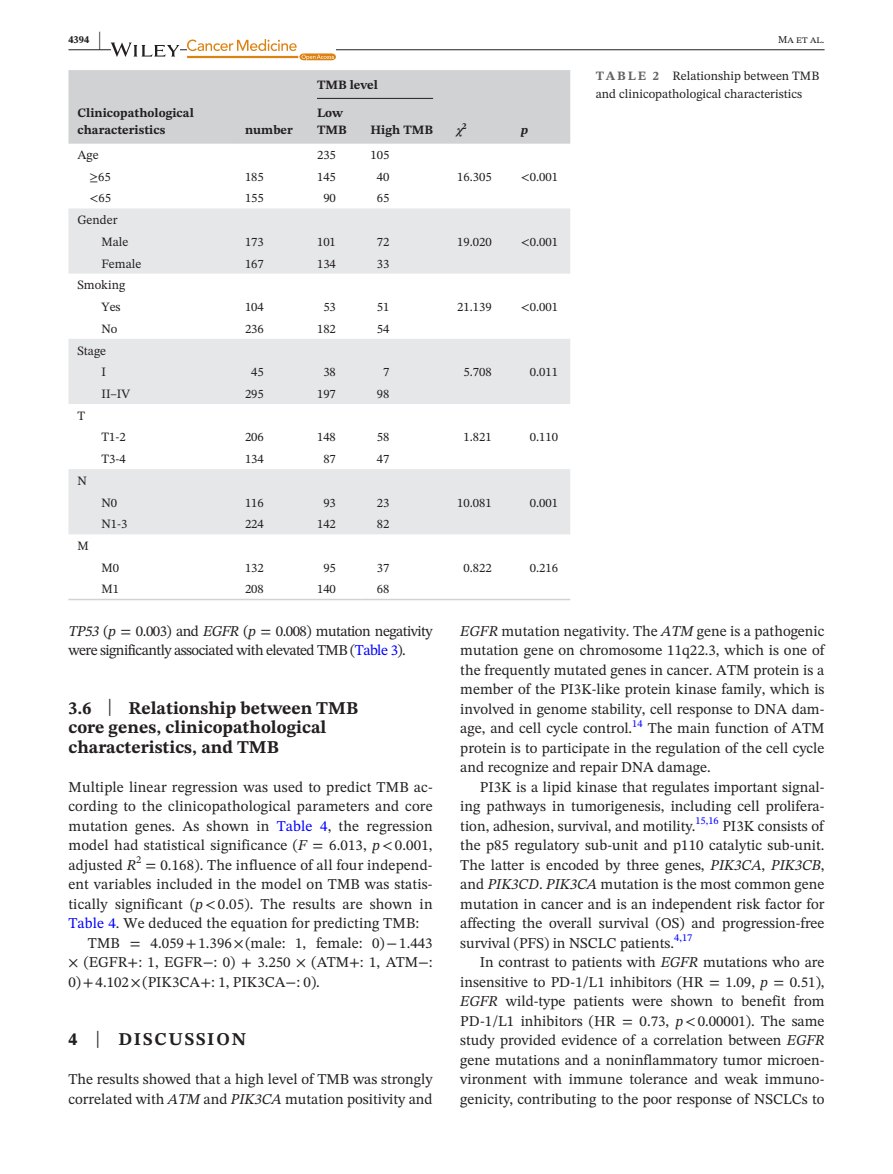
<style>
.page{position:relative;width:893px;height:1174px;background:#fff}
.page>*{position:absolute;margin:0;border:0;box-sizing:border-box;transform-origin:0 0}
.t1{font:700 18px/19.5px "STIX Two Text";color:#231f20}
.t2{font:700 18px "STIX Two Text";letter-spacing:.1em;color:#231f20}
.t3{font:15px/19.5px "STIX Two Text";color:#231f20;text-align:justify}
.t4{font:15px/19.5px "STIX Two Text";letter-spacing:-.035em;color:#231f20}
.t5{font:12.75px/21.8px "STIX Two Text";color:#231f20}
.t6{font:700 12.75px/17.2px "STIX Two Text";color:#231f20}
.t7{font:italic 700 12.75px "STIX";color:#231f20}
.t8{font:italic 700 12.75px "STIX Two Text";color:#231f20}
.t9{font:10.5px "STIX Two Text";color:#00f}
.t10{font:10.5px "STIX Two Text";color:#231f20}
.t11{font:700 10.5px "STIX Two Text";color:#231f20}
.s1{font-size:21px}
.s2{font-family:"STIX"}
.s3{font-weight:700;color:#636366}
.s4{font-style:italic}
.s5{color:#00f}
.s6{font-weight:400;font-size:23.7px}
</style>
<div class="page">
<hr style="left:68px;top:49px;width:756px;height:1px;background:#231f20">
<svg style="left:111px;top:43px;width:68px;height:14px"></svg>
<svg style="left:187px;top:39px;width:149px;height:21px"></svg>
<div style="left:68px;top:70px;width:502px;height:74px;background:#d1d2d4"></div>
<svg style="left:68px;top:208px;width:502px;height:326px;fill:#e6e7e9"></svg>
<hr style="left:68px;top:599px;width:168px;height:1px;background:#d1d2d4">
<hr style="left:236px;top:599px;width:72px;height:1px;background:#d1d2d4">
<hr style="left:308px;top:599px;width:54px;height:1px;background:#d1d2d4">
<hr style="left:362px;top:599px;width:86px;height:1px;background:#d1d2d4">
<hr style="left:448px;top:599px;width:64px;height:1px;background:#d1d2d4">
<hr style="left:512px;top:599px;width:58px;height:1px;background:#d1d2d4">
<hr style="left:317px;top:98px;width:116px;height:1px;background:#231f20">
<p class="t11" style="left:68px;top:32px;width:34px">4394 <span class="s1">|</span></p>
<p class="t10" style="left:778px;top:32px;width:48px">Ma et al.</p>
<p class="t6" style="left:77px;top:105px;width:118px">Clinicopathological characteristics</p>
<p class="t6" style="left:245px;top:122px;width:49px">number</p>
<p class="t6" style="left:317px;top:76px;width:62px">TMB level</p>
<p class="t6" style="left:317px;top:105px;width:31px">Low<br>TMB</p>
<p class="t6" style="left:371px;top:122px;width:64px">High TMB</p>
<p class="t7" style="left:457px;top:122px;width:11px">χ<sup>2</sup></p>
<p class="t8" style="left:521px;top:121px;width:9px">p</p>
<p class="t5" style="left:77px;top:144px;width:23px">Age</p>
<p class="t5" style="left:317px;top:144px;width:20px">235</p>
<p class="t5" style="left:371px;top:144px;width:20px">105</p>
<p class="t5" style="left:89px;top:166px;width:23px"><span class="s2">≥</span>65</p>
<p class="t5" style="left:245px;top:166px;width:20px">185</p>
<p class="t5" style="left:317px;top:166px;width:20px">145</p>
<p class="t5" style="left:377px;top:166px;width:14px">40</p>
<p class="t5" style="left:457px;top:166px;width:36px">16.305</p>
<p class="t5" style="left:521px;top:166px;width:39px">&lt;0.001</p>
<p class="t5" style="left:89px;top:187px;width:23px">&lt;65</p>
<p class="t5" style="left:245px;top:187px;width:20px">155</p>
<p class="t5" style="left:323px;top:187px;width:14px">90</p>
<p class="t5" style="left:377px;top:187px;width:14px">65</p>
<p class="t5" style="left:101px;top:209px;width:29px;text-indent:-24px">Gender<br>Male</p>
<p class="t5" style="left:245px;top:231px;width:20px">173</p>
<p class="t5" style="left:317px;top:231px;width:20px">101</p>
<p class="t5" style="left:377px;top:231px;width:14px">72</p>
<p class="t5" style="left:457px;top:231px;width:36px">19.020</p>
<p class="t5" style="left:521px;top:231px;width:39px">&lt;0.001</p>
<p class="t5" style="left:101px;top:252px;width:41px">Female</p>
<p class="t5" style="left:245px;top:252px;width:20px">167</p>
<p class="t5" style="left:317px;top:252px;width:20px">134</p>
<p class="t5" style="left:377px;top:252px;width:14px">33</p>
<p class="t5" style="left:101px;top:274px;width:25px;text-indent:-24px">Smoking<br>Yes</p>
<p class="t5" style="left:245px;top:296px;width:20px">104</p>
<p class="t5" style="left:323px;top:296px;width:14px">53</p>
<p class="t5" style="left:377px;top:296px;width:14px">51</p>
<p class="t5" style="left:457px;top:296px;width:36px">21.139</p>
<p class="t5" style="left:521px;top:296px;width:39px">&lt;0.001</p>
<p class="t5" style="left:101px;top:318px;width:18px">No</p>
<p class="t5" style="left:245px;top:318px;width:20px">236</p>
<p class="t5" style="left:317px;top:318px;width:20px">182</p>
<p class="t5" style="left:377px;top:318px;width:14px">54</p>
<p class="t5" style="left:77px;top:339px;width:30px;text-align:right">Stage<br>I</p>
<p class="t5" style="left:251px;top:361px;width:14px">45</p>
<p class="t5" style="left:323px;top:361px;width:14px">38</p>
<p class="t5" style="left:383px;top:361px;width:8px">7</p>
<p class="t5" style="left:463px;top:361px;width:30px">5.708</p>
<p class="t5" style="left:530px;top:361px;width:30px">0.011</p>
<p class="t5" style="left:77px;top:404px;width:9px">T</p>
<p class="t5" style="left:77px;top:470px;width:11px">N</p>
<p class="t5" style="left:77px;top:535px;width:13px">M</p>
<p class="t5" style="left:101px;top:383px;width:30px">II–IV</p>
<p class="t5" style="left:245px;top:383px;width:20px">295</p>
<p class="t5" style="left:317px;top:383px;width:20px">197</p>
<p class="t5" style="left:377px;top:383px;width:14px">98</p>
<p class="t5" style="left:101px;top:426px;width:26px">T1-2</p>
<p class="t5" style="left:245px;top:426px;width:20px">206</p>
<p class="t5" style="left:317px;top:426px;width:20px">148</p>
<p class="t5" style="left:377px;top:426px;width:14px">58</p>
<p class="t5" style="left:463px;top:426px;width:30px">1.821</p>
<p class="t5" style="left:530px;top:426px;width:30px">0.110</p>
<p class="t5" style="left:101px;top:448px;width:26px">T3-4</p>
<p class="t5" style="left:245px;top:448px;width:20px">134</p>
<p class="t5" style="left:323px;top:448px;width:14px">87</p>
<p class="t5" style="left:377px;top:448px;width:14px">47</p>
<p class="t5" style="left:101px;top:491px;width:17px">N0</p>
<p class="t5" style="left:245px;top:491px;width:20px">116</p>
<p class="t5" style="left:323px;top:491px;width:14px">93</p>
<p class="t5" style="left:377px;top:491px;width:14px">23</p>
<p class="t5" style="left:457px;top:491px;width:36px">10.081</p>
<p class="t5" style="left:530px;top:491px;width:30px">0.001</p>
<p class="t5" style="left:101px;top:513px;width:28px">N1-3</p>
<p class="t5" style="left:245px;top:513px;width:20px">224</p>
<p class="t5" style="left:317px;top:513px;width:20px">142</p>
<p class="t5" style="left:377px;top:513px;width:14px">82</p>
<p class="t5" style="left:101px;top:556px;width:19px">M0</p>
<p class="t5" style="left:245px;top:556px;width:20px">132</p>
<p class="t5" style="left:323px;top:556px;width:14px">95</p>
<p class="t5" style="left:377px;top:556px;width:14px">37</p>
<p class="t5" style="left:463px;top:556px;width:30px">0.822</p>
<p class="t5" style="left:530px;top:556px;width:30px">0.216</p>
<p class="t5" style="left:101px;top:578px;width:19px">M1</p>
<p class="t5" style="left:245px;top:578px;width:20px">208</p>
<p class="t5" style="left:317px;top:578px;width:20px">140</p>
<p class="t5" style="left:377px;top:578px;width:14px">68</p>
<p class="t5" style="left:596px;top:66px;width:225px;line-height:18px"><span class="s3">TABLE 2</span> Relationship between TMB and clinicopathological characteristics</p>
<p class="t4" style="left:68px;top:621px;width:366px"><span class="s4">TP53</span> (<span class="s4">p</span> = 0.003) and <span class="s4">EGFR</span> (<span class="s4">p</span> = 0.008) mutation negativity were significantly associated with elevated TMB (<span class="s5">Table 3</span>).</p>
<p class="t1" style="left:68px;top:698px;width:291px">3.6 <span class="s6">|</span> Relationship between TMB core genes, clinicopathological characteristics, and TMB</p>
<p class="t3" style="left:68px;top:777px;width:366px">Multiple linear regression was used to predict TMB ac&shy;cording to the clinicopathological parameters and core mutation genes. As shown in <span class="s5">Table 4</span>, the regression model had statistical significance (<span class="s4">F</span> = 6.013, <span class="s4">p</span> &lt; 0.001, adjusted <span class="s4">R</span></p>
<p class="t10" style="left:136px;top:852px;width:7px">2</p>
<p class="t3" style="left:145px;top:855px;width:289px">= 0.168). The influence of all four independ-</p>
<p class="t3" style="left:68px;top:874px;width:366px">ent variables included in the model on TMB was statis-</p>
<p class="t3" style="left:68px;top:894px;width:366px">tically significant (<span class="s4">p</span> &lt; 0.05). The results are shown in</p>
<p class="t3" style="left:68px;top:913px;width:352px"><span class="s5">Table 4</span>. We deduced the equation for predicting TMB:</p>
<p class="t3" style="left:88px;top:933px;width:346px">TMB = 4.059+1.396×(male: 1, female: 0)−1.443</p>
<p class="t3" style="left:68px;top:952px;width:366px">× (EGFR+: 1, EGFR−: 0) + 3.250 × (ATM+: 1, ATM−:</p>
<p class="t3" style="left:68px;top:972px;width:253px">0)+4.102×(PIK3CA+: 1, PIK3CA−: 0).</p>
<p class="t2" style="left:68px;top:1026px;width:179px">4 <span class="s6">|</span> DISCUSSION</p>
<p class="t3" style="left:68px;top:1069px;width:366px">The results showed that a high level of TMB was strongly correlated with <span class="s4">ATM</span> and <span class="s4">PIK3CA</span> mutation positivity and</p>
<p class="t3" style="left:460px;top:621px;width:366px"><span class="s4">EGFR</span> mutation negativity. The <span class="s4">ATM</span> gene is a pathogenic mutation gene on chromosome 11q22.3, which is one of the frequently mutated genes in cancer. ATM protein is a member of the PI3K-like protein kinase family, which is involved in genome stability, cell response to DNA dam&shy;age, and cell cycle control.<sup>14</sup> The main function of ATM protein is to participate in the regulation of the cell cycle and recognize and repair DNA damage.</p>
<p class="t3" style="left:460px;top:777px;width:366px;text-indent:20px">PI3K is a lipid kinase that regulates important signal&shy;ing pathways in tumorigenesis, including cell prolifera&shy;tion, adhesion, survival, and motility.</p>
<p class="t9" style="left:695px;top:813px;width:25px">15,16</p>
<p class="t3" style="left:460px;top:816px;width:366px;text-indent:262px">PI3K consists of the p85 regulatory sub-unit and p110 catalytic sub-unit.<br>The latter is encoded by three genes, <span class="s4">PIK3CA</span>, <span class="s4">PIK3CB</span>, and <span class="s4">PIK3CD</span>. <span class="s4">PIK3CA</span> mutation is the most common gene mutation in cancer and is an independent risk factor for affecting the overall survival (OS) and progression-free survival (PFS) in NSCLC patients.</p>
<p class="t9" style="left:674px;top:930px;width:20px">4,17</p>
<p class="t3" style="left:460px;top:952px;width:366px;text-indent:20px">In contrast to patients with <span class="s4">EGFR</span> mutations who are insensitive to PD-1/L1 inhibitors (HR = 1.09, <span class="s4">p</span> = 0.51), <span class="s4">EGFR</span> wild-type patients were shown to benefit from PD-1/L1 inhibitors (HR = 0.73, <span class="s4">p</span>&lt;0.00001). The same study provided evidence of a correlation between <span class="s4">EGFR </span>gene mutations and a noninflammatory tumor microen&shy;vironment with immune tolerance and weak immuno&shy;genicity, contributing to the poor response of NSCLCs to</p>
</div>
